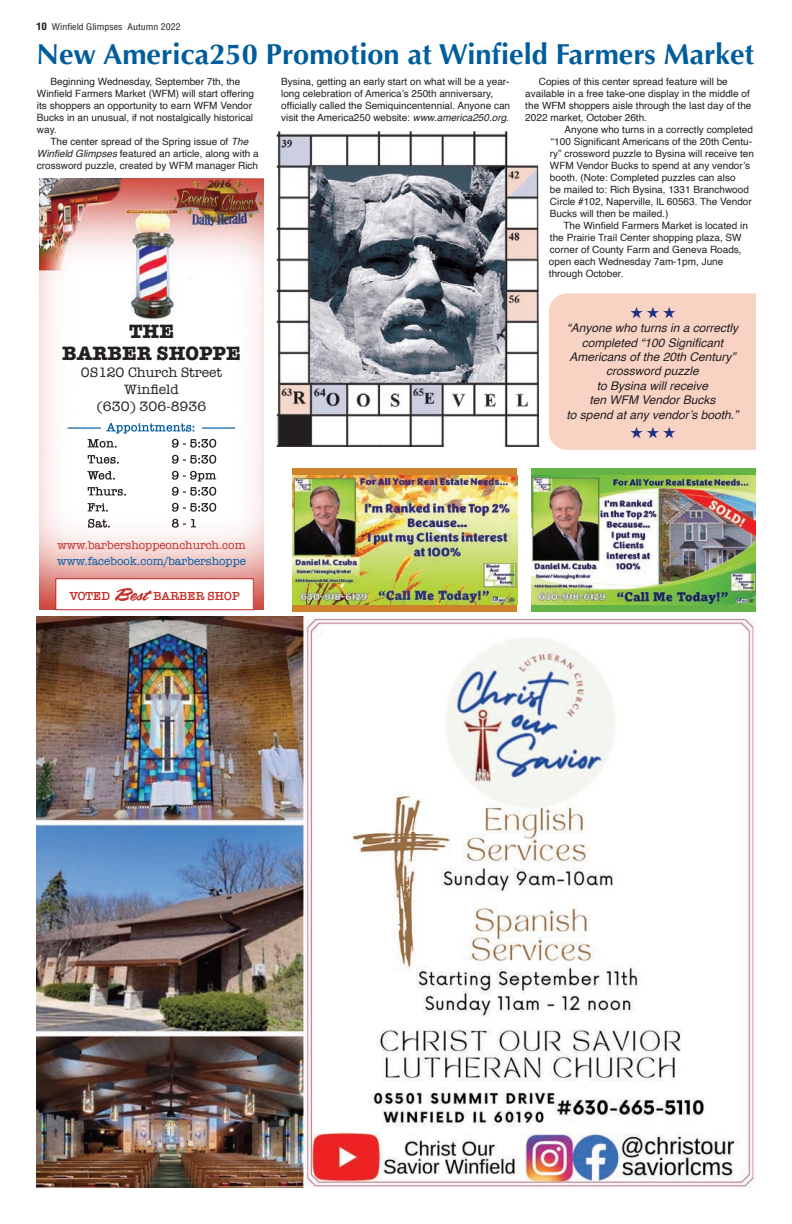
<style>
.page{position:relative;width:792px;height:1224px;background:#fff}
.page>*{position:absolute;margin:0;border:0;box-sizing:border-box;transform-origin:0 0}
.t1{font:700 29px "Optima";color:#005d9c}
.t2{font:700 20px/22px "American Typewriter";color:#231f20;text-align:center}
.t3{font:16px "Zapf Dingbats ITC";color:#183181}
.t4{font:14px/17px "American Typewriter";color:#231f20;text-align:center}
.t5{font:italic 12px/14.4px "Helvetica";color:#231f20;text-align:center}
.t6{font:12px "American Typewriter";color:#015ca3}
.t7{font:12px "American Typewriter";color:#c22c26}
.t8{font:600 12px "American Typewriter";color:#c22c26}
.t9{font:10px/12px "Helvetica";color:#231f20}
.t10{font:condensed 9px "Helvetica";color:#231f20;scale:1.1 1}
.s1{font-weight:700;font-size:10px}
.s2{font-style:italic}
.s3{font-family:"Filmotype La Salle";font-weight:400;font-size:16px}
</style>
<div class="page">
<img style="left:277px;top:131px;width:262px;height:316px">
<img style="left:36px;top:616px;width:720px;height:572px">
<div style="left:531px;top:468px;width:225px;height:144px;background:#63b445"></div>
<img style="left:531px;top:476px;width:225px;height:128px">
<img style="left:39px;top:178px;width:225px;height:266px">
<img style="left:39px;top:444px;width:32px;height:166px">
<img style="left:232px;top:444px;width:32px;height:166px">
<div style="left:56px;top:579px;width:197px;height:31px;background:#fff"></div>
<div style="left:56px;top:578px;width:198px;height:32px;border:1px solid #c22c26"></div>
<img style="left:60px;top:423px;width:183px;height:110px">
<img style="left:67px;top:423px;width:168px;height:11px">
<img style="left:60px;top:439px;width:157px;height:9px">
<img style="left:60px;top:455px;width:157px;height:9px">
<img style="left:60px;top:471px;width:157px;height:11px">
<img style="left:60px;top:487px;width:157px;height:9px">
<img style="left:60px;top:503px;width:156px;height:9px">
<img style="left:88px;top:519px;width:108px;height:9px">
<div style="left:549px;top:293px;width:207px;height:157px;background:#f8d3c4"></div>
<div style="left:292px;top:468px;width:226px;height:144px;background:#cd832a"></div>
<img style="left:292px;top:476px;width:226px;height:128px">
<p class="t10" style="left:36px;top:22px;width:133px"><span class="s1">10</span> Winfield Glimpses Autumn 2022</p>
<h1 class="t1" style="left:36px;top:37px;width:719px">New America250 Promotion at Winfield Farmers Market</h1>
<p class="t9" style="left:37px;top:75px;width:219px;text-indent:14px">Beginning Wednesday, September 7th, the Winfield Farmers Market (WFM) will start offering its shoppers an opportunity to earn WFM Vendor Bucks in an unusual, if not nostalgically historical way.</p>
<p class="t9" style="left:37px;top:135px;width:223px;text-align:center">The center spread of the Spring issue of <span class="s2">The<br>Winfield Glimpses</span> featured an article, along with a crossword puzzle, created by WFM manager Rich</p>
<h2 class="t2" style="left:62px;top:319px;width:180px">THE<br>BARBER SHOPPE</h2>
<h3 class="t4" style="left:81px;top:363px;width:143px">0S120 Church Street<br>Winfield<br>(630) 306-8936</h3>
<p class="t9" style="left:281px;top:75px;width:231px">Bysina, getting an early start on what will be a year&shy;long celebration of America’s 250th anniversary, officially called the Semiquincentennial. Anyone can visit the America250 website: <span class="s2">www.america250.org</span>.</p>
<p class="t9" style="left:525px;top:75px;width:228px;text-indent:13px">Copies of this center spread feature will be available in a free take-one display in the middle of the WFM shoppers aisle through the last day of the 2022 market, October 26th.</p>
<p class="t9" style="left:550px;top:123px;width:205px;text-indent:14px">Anyone who turns in a correctly completed “100 Significant Americans of the 20th Centu&shy;ry” crossword puzzle to Bysina will receive ten WFM Vendor Bucks to spend at any vendor’s booth. (Note: Completed puzzles can also<br>be mailed to: Rich Bysina, 1331 Branchwood Circle #102, Naperville, IL 60563. The Vendor Bucks will then be mailed.)</p>
<p class="t9" style="left:549px;top:219px;width:200px;text-indent:14px">The Winfield Farmers Market is located in the Prairie Trail Center shopping plaza, SW corner of County Farm and Geneva Roads, open each Wednesday 7am-1pm, June through October.</p>
<h3 class="t3" style="left:630px;top:305px;width:47px">★★★</h3>
<p class="t5" style="left:567px;top:321px;width:173px">“Anyone who turns in a correctly completed “100 Significant<br>Americans of the 20th Century” crossword puzzle<br>to Bysina will receive<br>ten WFM Vendor Bucks<br>to spend at any vendor’s booth.”</p>
<h3 class="t3" style="left:630px;top:425px;width:47px">★★★</h3>
<p class="t7" style="left:57px;top:536px;width:190px">www.barbershoppeonchurch.com</p>
<p class="t6" style="left:57px;top:552px;width:190px">www.facebook.com/barbershoppe</p>
<p class="t8" style="left:69px;top:587px;width:172px">VOTED <span class="s3">Best</span> BARBER SHOP</p>
</div>
